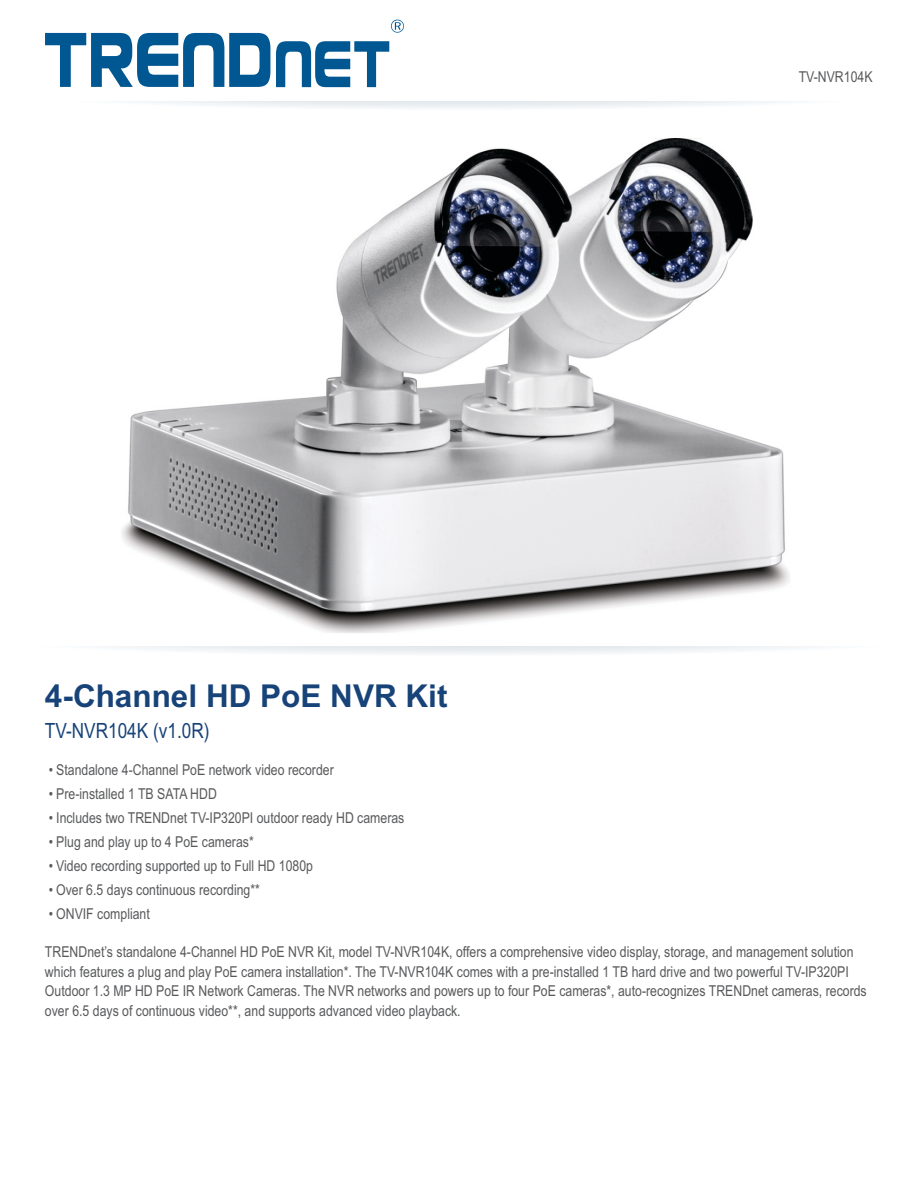
<style>
.page{position:relative;width:918px;height:1188px;background:#fff}
.page>*{position:absolute;margin:0;border:0;box-sizing:border-box;transform-origin:0 0}
.t1{font:700 31.5px "Arial";color:#174379}
.t2{font:21px "Arial Narrow";color:#174379}
.t3{font:15px/19.5px "Arial Narrow";color:#58595b}
</style>
<div class="page">
<svg style="left:118px;top:647px;width:686px;height:7px"></svg>
<img style="left:121px;top:138px;width:669px;height:495px">
<svg style="left:45px;top:33px;width:225px;height:54px"></svg>
<svg style="left:276px;top:41px;width:113px;height:46px"></svg>
<svg style="left:391px;top:20px;width:13px;height:13px"></svg>
<svg style="left:132px;top:101px;width:660px;height:7px"></svg>
<h1 class="t1" style="left:45px;top:684px;width:404px">4-Channel HD PoE NVR Kit</h1>
<h2 class="t2" style="left:45px;top:722px;width:166px">TV-NVR104K (v1.0R)</h2>
<p class="t3" style="left:49px;top:761px;width:286px">• Standalone 4-Channel PoE network video recorder</p>
<p class="t3" style="left:49px;top:785px;width:169px">• Pre-installed 1 TB SATA HDD</p>
<p class="t3" style="left:49px;top:809px;width:357px">• Includes two TRENDnet TV-IP320PI outdoor ready HD cameras</p>
<p class="t3" style="left:49px;top:833px;width:206px">• Plug and play up to 4 PoE cameras*</p>
<p class="t3" style="left:49px;top:857px;width:266px">• Video recording supported up to Full HD 1080p</p>
<p class="t3" style="left:49px;top:881px;width:213px">• Over 6.5 days continuous recording**</p>
<p class="t3" style="left:49px;top:905px;width:102px">• ONVIF compliant</p>
<p class="t3" style="left:799px;top:68px;width:75px">TV-NVR104K</p>
<p class="t3" style="left:45px;top:944px;width:823px">TRENDnet’s standalone 4-Channel HD PoE NVR Kit, model TV-NVR104K, offers a comprehensive video display, storage, and management solution which features a plug and play PoE camera installation*. The TV-NVR104K comes with a pre-installed 1 TB hard drive and two powerful TV-IP320PI Outdoor 1.3 MP HD PoE IR Network Cameras. The NVR networks and powers up to four PoE cameras*, auto-recognizes TRENDnet cameras, records over 6.5 days of continuous video**, and supports advanced video playback.</p>
</div>
